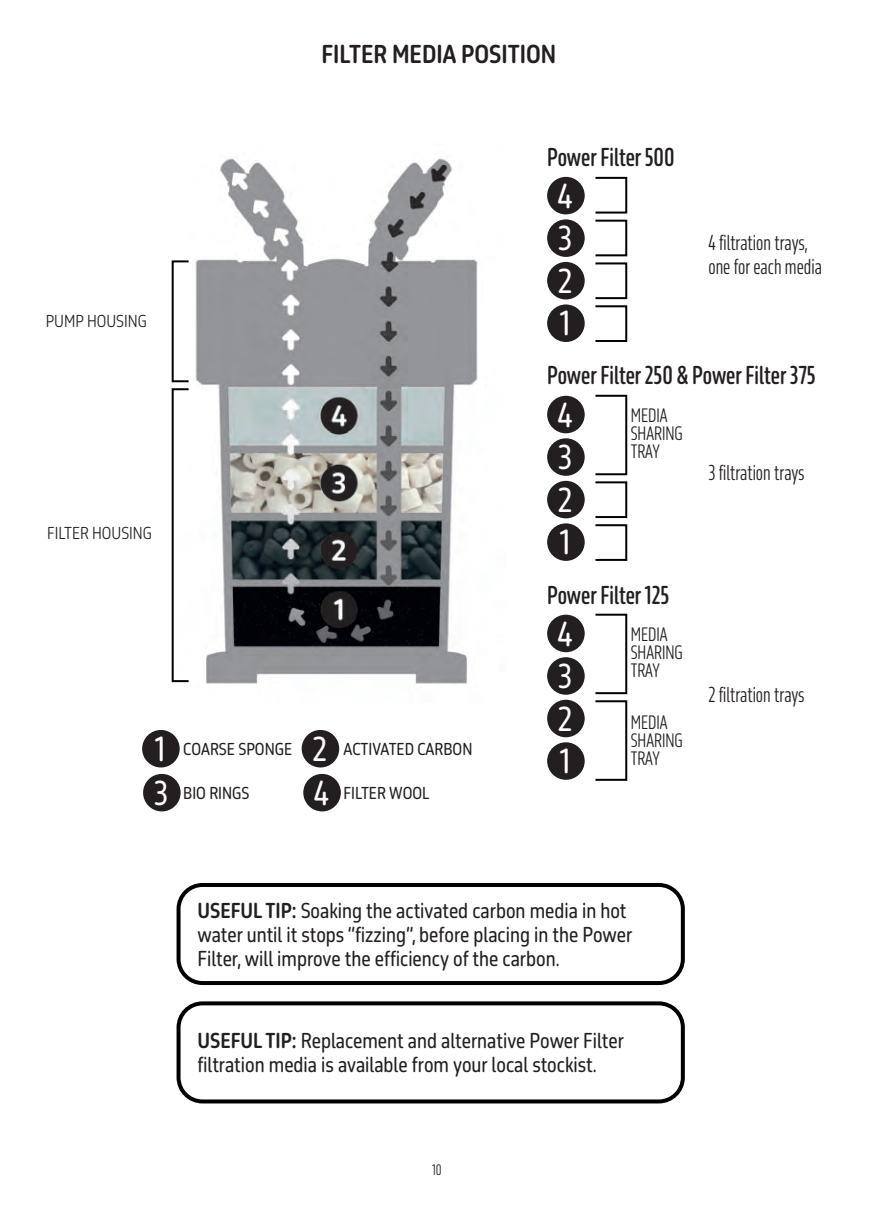
<style>
.page{position:relative;width:874px;height:1225px;background:#fff}
.page>*{position:absolute;margin:0;border:0;box-sizing:border-box;transform-origin:0 0}
.t1{font:32px "October Cond Std";color:#fff}
.t2{font:500 24px "October Comp Std";color:#231f20}
.t3{font:24px "October Cond Std Bld";color:#231f20}
.t4{font:20px/24px "October Cond Std";color:#231f20}
.t5{font:300 20px/24px "October Comp Std";color:#231f20}
.t6{font:300 18px/18px "October Comp Std";color:#231f20}
.t7{font:16px "October Cond Std";color:#231f20}
.t8{font:300 16px "October Cond Std";color:#231f20}
.t9{font:300 14px "October Comp Std";color:#231f20}
.s1{font-size:32px;color:#fff}
.s2{font-family:"October Cond Std Bld"}
</style>
<div class="page">
<img style="left:171px;top:158px;width:307px;height:526px">
<div style="left:594px;top:305px;width:33px;height:37px;border:2px solid #000"></div>
<div style="left:594px;top:262px;width:33px;height:37px;border:2px solid #000"></div>
<div style="left:594px;top:220px;width:33px;height:36px;border:2px solid #000"></div>
<div style="left:594px;top:177px;width:33px;height:36px;border:2px solid #000"></div>
<div style="left:594px;top:524px;width:33px;height:37px;border:2px solid #000"></div>
<div style="left:594px;top:481px;width:33px;height:37px;border:2px solid #000"></div>
<div style="left:594px;top:395px;width:33px;height:80px;border:2px solid #000"></div>
<div style="left:594px;top:700px;width:33px;height:81px;border:2px solid #000"></div>
<div style="left:594px;top:613px;width:33px;height:81px;border:2px solid #000"></div>
<div style="left:301px;top:730px;width:38px;height:37px;background:#231f20;border-radius:50%"></div>
<div style="left:143px;top:774px;width:37px;height:37px;background:#231f20;border-radius:50%"></div>
<div style="left:303px;top:774px;width:37px;height:37px;background:#231f20;border-radius:50%"></div>
<div style="left:142px;top:730px;width:38px;height:37px;background:#231f20;border-radius:50%"></div>
<div style="left:171px;top:260px;width:18px;height:122px;border:2px solid #000"></div>
<div style="left:171px;top:388px;width:18px;height:294px;border:2px solid #000"></div>
<svg style="left:181px;top:886px;width:501px;height:96px"></svg>
<div style="left:176px;top:883px;width:508px;height:102px;border:4px solid #000;border-radius:24px"></div>
<svg style="left:181px;top:1006px;width:501px;height:95px"></svg>
<div style="left:176px;top:1001px;width:508px;height:102px;border:4px solid #000;border-radius:24px"></div>
<div style="left:547px;top:262px;width:37px;height:37px;background:#231f20;border-radius:50%"></div>
<div style="left:547px;top:481px;width:37px;height:37px;background:#231f20;border-radius:50%"></div>
<div style="left:547px;top:700px;width:37px;height:37px;background:#231f20;border-radius:50%"></div>
<div style="left:547px;top:219px;width:37px;height:38px;background:#231f20;border-radius:50%"></div>
<div style="left:547px;top:438px;width:37px;height:38px;background:#231f20;border-radius:50%"></div>
<div style="left:547px;top:657px;width:37px;height:38px;background:#231f20;border-radius:50%"></div>
<div style="left:547px;top:177px;width:37px;height:37px;background:#231f20;border-radius:50%"></div>
<div style="left:547px;top:396px;width:37px;height:37px;background:#231f20;border-radius:50%"></div>
<div style="left:547px;top:614px;width:37px;height:38px;background:#231f20;border-radius:50%"></div>
<div style="left:547px;top:304px;width:37px;height:38px;background:#231f20;border-radius:50%"></div>
<div style="left:547px;top:523px;width:37px;height:38px;background:#231f20;border-radius:50%"></div>
<div style="left:547px;top:742px;width:37px;height:38px;background:#231f20;border-radius:50%"></div>
<p class="t3" style="left:321px;top:39px;width:236px">FILTER MEDIA POSITION</p>
<p class="t2" style="left:547px;top:142px;width:129px">Power Filter 500</p>
<p class="t8" style="left:46px;top:311px;width:102px">PUMP HOUSING</p>
<p class="t8" style="left:47px;top:522px;width:106px">FILTER HOUSING</p>
<p class="t7" style="left:155px;top:738px;width:139px"><span class="s1">1</span> COARSE SPONGE</p>
<p class="t7" style="left:343px;top:739px;width:130px">ACTIVATED CARBON</p>
<p class="t7" style="left:183px;top:782px;width:68px">BIO RINGS</p>
<p class="t7" style="left:343px;top:782px;width:87px">FILTER WOOL</p>
<h1 class="t1" style="left:312px;top:728px;width:16px">2</h1>
<h1 class="t1" style="left:154px;top:772px;width:16px">3</h1>
<h1 class="t1" style="left:313px;top:772px;width:17px">4</h1>
<h1 class="t1" style="left:557px;top:175px;width:17px">4</h1>
<h1 class="t1" style="left:557px;top:218px;width:16px">3</h1>
<h1 class="t1" style="left:557px;top:260px;width:16px">2</h1>
<h1 class="t1" style="left:559px;top:303px;width:12px">1</h1>
<p class="t5" style="left:708px;top:230px;width:115px">4 filtration trays, one for each media</p>
<p class="t2" style="left:547px;top:359px;width:270px">Power Filter 250 &amp; Power Filter 375</p>
<h1 class="t1" style="left:557px;top:394px;width:17px">4</h1>
<h1 class="t1" style="left:557px;top:437px;width:16px">3</h1>
<h1 class="t1" style="left:557px;top:479px;width:16px">2</h1>
<h1 class="t1" style="left:559px;top:522px;width:12px">1</h1>
<p class="t6" style="left:630px;top:406px;width:54px">MEDIA<br>SHARING<br>TRAY</p>
<p class="t2" style="left:547px;top:579px;width:123px">Power Filter 125</p>
<h1 class="t1" style="left:557px;top:613px;width:17px">4</h1>
<h1 class="t1" style="left:557px;top:655px;width:16px">3</h1>
<h1 class="t1" style="left:557px;top:698px;width:16px">2</h1>
<h1 class="t1" style="left:559px;top:741px;width:12px">1</h1>
<p class="t6" style="left:630px;top:625px;width:54px">MEDIA<br>SHARING<br>TRAY</p>
<p class="t6" style="left:630px;top:712px;width:54px">MEDIA<br>SHARING<br>TRAY</p>
<p class="t5" style="left:708px;top:461px;width:98px">3 filtration trays</p>
<p class="t5" style="left:708px;top:682px;width:98px">2 filtration trays</p>
<p class="t4" style="left:197px;top:898px;width:436px"><span class="s2">USEFUL TIP:</span> Soaking the activated carbon media in hot water until it stops “fizzing”, before placing in the Power<br>Filter, will improve the efficiency of the carbon.</p>
<p class="t4" style="left:197px;top:1028px;width:428px"><span class="s2">USEFUL TIP:</span> Replacement and alternative Power Filter filtration media is available from your local stockist.</p>
<p class="t9" style="left:432px;top:1161px;width:11px">10</p>
</div>
